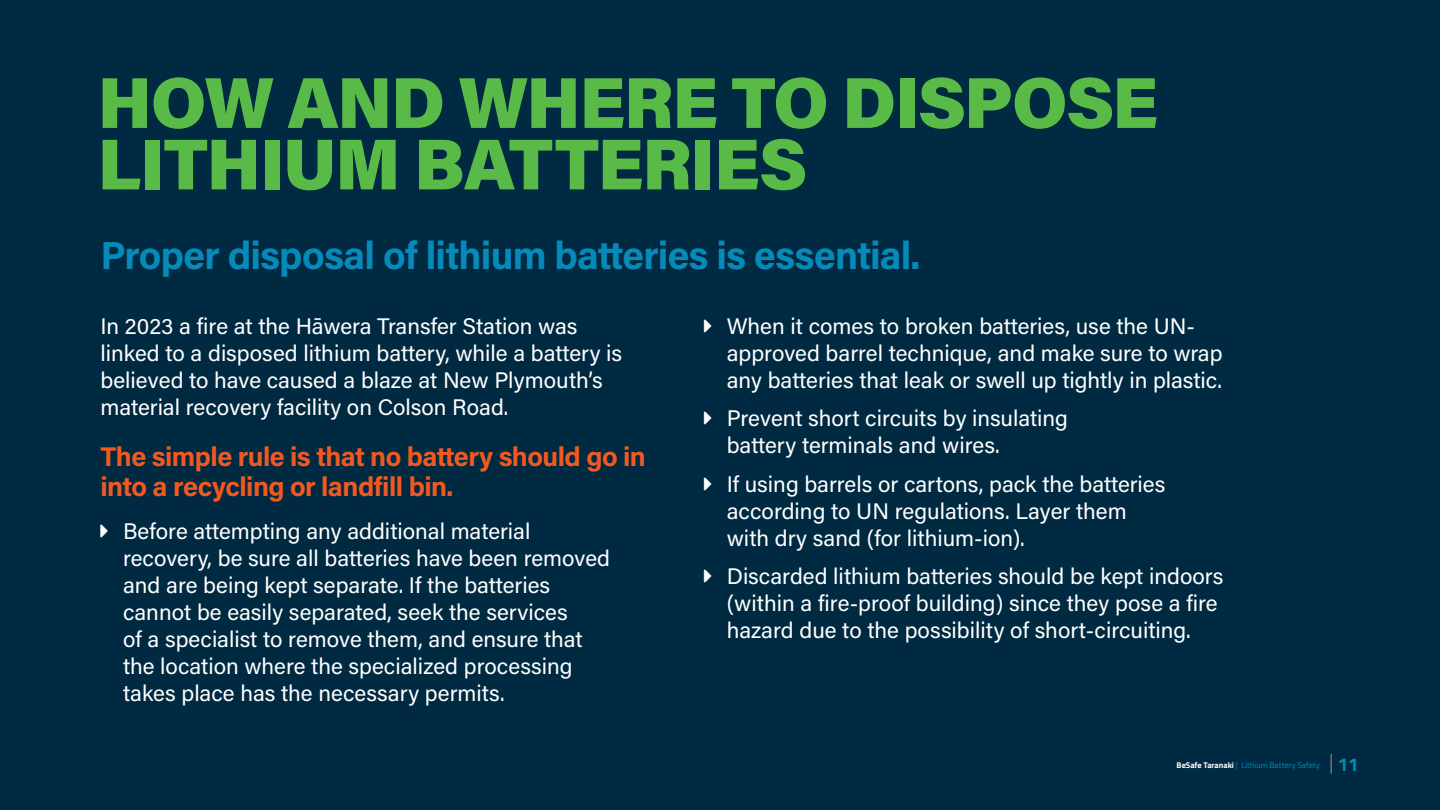
<style>
.page{position:relative;width:1440px;height:810px;background:#002a41}
.page>*{position:absolute;margin:0;border:0;box-sizing:border-box;transform-origin:0 0}
.t1{font:900 72px/61.5px "Acumin Pro";letter-spacing:-.02em;color:#59ba47}
.t2{font:700 39px "Acumin Pro";letter-spacing:-.02em;color:#058ab9}
.t3{font:700 27px/30px "Acumin Pro";letter-spacing:-.02em;color:#f15921}
.t4{font:22.5px/27px "Acumin Pro";color:#fff}
.t5{font:700 18.6px "Titillium Web";color:#058ab9}
.t6{font:8.25px "Titillium Web";color:#058ab9}
.s1{font-weight:700;color:#fff}
</style>
<div class="page">
<svg style="left:1331px;top:754px;width:1px;height:20px"></svg>
<h1 class="t1" style="left:97px;top:68px;width:1062px">HOW AND WHERE TO DISPOSE<br>LITHIUM BATTERIES</h1>
<h2 class="t2" style="left:100px;top:228px;width:821px">Proper disposal of lithium batteries is essential.</h2>
<p class="t4" style="left:100px;top:312px;width:523px">In 2023 a fire at the Hāwera Transfer Station was linked to a disposed lithium battery, while a battery is believed to have caused a blaze at New Plymouth’s material recovery facility on Colson Road.</p>
<p class="t3" style="left:100px;top:440px;width:547px">The simple rule is that no battery should go in into a recycling or landfill bin.</p>
<p class="t4" style="left:123px;top:517px;width:489px">Before attempting any additional material recovery, be sure all batteries have been removed and are being kept separate. If the batteries cannot be easily separated, seek the services<br>of a specialist to remove them, and ensure that the location where the specialized processing takes place has the necessary permits.</p>
<p class="t4" style="left:727px;top:312px;width:497px">When it comes to broken batteries, use the UN&shy;approved barrel technique, and make sure to wrap any batteries that leak or swell up tightly in plastic.</p>
<p class="t4" style="left:727px;top:404px;width:343px">Prevent short circuits by insulating battery terminals and wires.</p>
<p class="t4" style="left:727px;top:469px;width:440px">If using barrels or cartons, pack the batteries according to UN regulations. Layer them with dry sand (for lithium-ion).</p>
<p class="t4" style="left:727px;top:562px;width:498px">Discarded lithium batteries should be kept indoors (within a fire-proof building) since they pose a fire hazard due to the possibility of short-circuiting.</p>
<p class="t6" style="left:1177px;top:759px;width:145px"><span class="s1">BeSafe Taranaki</span> | Lithium Battery Safety</p>
<p class="t5" style="left:1338px;top:750px;width:22px">11</p>
</div>
